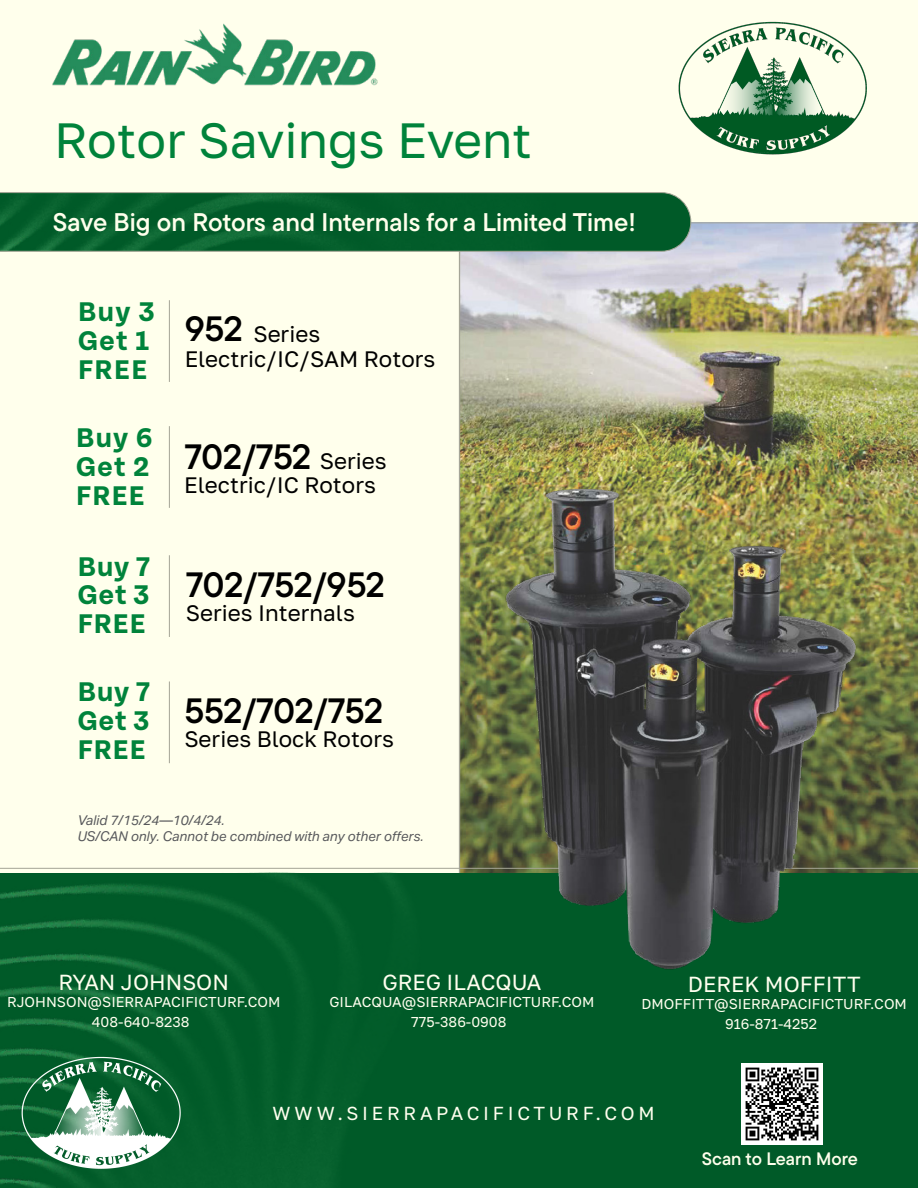
<style>
.page{position:relative;width:918px;height:1188px;background:#ffffec}
.page>*{position:absolute;margin:0;border:0;box-sizing:border-box;transform-origin:0 0}
.t1{font:49.5px "Golos Text";color:#00833b}
.t2{font:35.1px "TT Commons Pro Db";letter-spacing:-.02em;color:#000}
.t3{font:700 28.8px/28.8px "Tenon";letter-spacing:.035em;color:#00833b;text-align:justify}
.t4{font:25.5px "TT Commons Pro Db";color:#ffffec}
.t5{font:22.35px/24.9px "Golos Text";color:#000}
.t6{font:21.75px "Golos Text";color:#ffffef}
.t7{font:18.75px "Golos Text";letter-spacing:.195em;color:#ffffef}
.t8{font:18px "TT Commons Pro Db";color:#ffffec}
.t9{font:14.25px/20.1px "Golos Text";color:#ffffef;text-align:center}
.t10{font:italic 13.5px/16.4px "Aktiv Grotesk Geor";color:#57585b}
.s1{font-family:"TT Commons Pro Db";font-size:35.1px}
.s2{font-family:"Golos Text";font-size:22.35px}
</style>
<div class="page">
<img style="left:459px;top:222px;width:459px;height:646px">
<div style="left:0;top:868px;width:918px;height:320px;background:#005a28"></div>
<hr style="left:169px;top:555px;width:1px;height:82px;background:#a5a596">
<hr style="left:169px;top:681px;width:1px;height:82px;background:#a5a596">
<img style="left:483px;top:469px;width:405px;height:528px">
<svg style="left:0;top:192px;width:691px;height:60px;background:#0b6131"></svg>
<img style="left:52px;top:23px;width:326px;height:63px">
<hr style="left:169px;top:300px;width:1px;height:82px;background:#a5a596">
<hr style="left:169px;top:426px;width:1px;height:82px;background:#a5a596">
<img style="left:16px;top:1047px;width:168px;height:133px">
<img style="left:678px;top:21px;width:189px;height:134px">
<img style="left:742px;top:1063px;width:81px;height:81px">
<h1 class="t1" style="left:54px;top:110px;width:480px">Rotor Savings Event</h1>
<h3 class="t4" style="left:53px;top:203px;width:585px">Save Big on Rotors and Internals for a Limited Time!</h3>
<h3 class="t3" style="left:78px;top:298px;width:78px;text-align:left">Buy 3<br>Get 1<br>FREE</h3>
<h3 class="t3" style="left:76px;top:424px;width:78px">Buy 6<br>Get 2<br>FREE</h3>
<h3 class="t3" style="left:78px;top:553px;width:74px">Buy 7<br>Get 3<br>FREE</h3>
<h3 class="t3" style="left:78px;top:678px;width:74px">Buy 7<br>Get 3<br>FREE</h3>
<h3 class="t5" style="left:185px;top:322px;width:252px"><span class="s1">952</span> Series<br>Electric/IC/SAM Rotors</h3>
<h2 class="t2" style="left:184px;top:431px;width:204px">702/752 <span class="s2">Series</span></h2>
<h3 class="t5" style="left:184px;top:472px;width:193px">Electric/IC Rotors</h3>
<h2 class="t2" style="left:186px;top:559px;width:201px">702/752/952</h2>
<h3 class="t5" style="left:186px;top:601px;width:171px">Series Internals</h3>
<h2 class="t2" style="left:184px;top:685px;width:200px">552/702/752</h2>
<h3 class="t5" style="left:184px;top:726px;width:211px">Series Block Rotors</h3>
<p class="t10" style="left:78px;top:812px;width:348px">Valid 7/15/24—10/4/24.<br>US/CAN only. Cannot be combined with any other offers.</p>
<h3 class="t6" style="left:58px;top:969px;width:172px">RYAN JOHNSON</h3>
<p class="t9" style="left:7px;top:992px;width:275px">RJOHNSON@SIERRAPACIFICTURF.COM<br>408-640-8238</p>
<h3 class="t6" style="left:382px;top:969px;width:161px">GREG ILACQUA</h3>
<p class="t9" style="left:329px;top:992px;width:267px">GILACQUA@SIERRAPACIFICTURF.COM<br>775-386-0908</p>
<h3 class="t6" style="left:688px;top:971px;width:174px">DEREK MOFFITT</h3>
<p class="t9" style="left:641px;top:994px;width:267px">DMOFFITT@SIERRAPACIFICTURF.COM<br>916-871-4252</p>
<h3 class="t7" style="left:272px;top:1102px;width:384px">WWW.SIERRAPACIFICTURF.COM</h3>
<p class="t8" style="left:702px;top:1146px;width:157px">Scan to Learn More</p>
</div>
